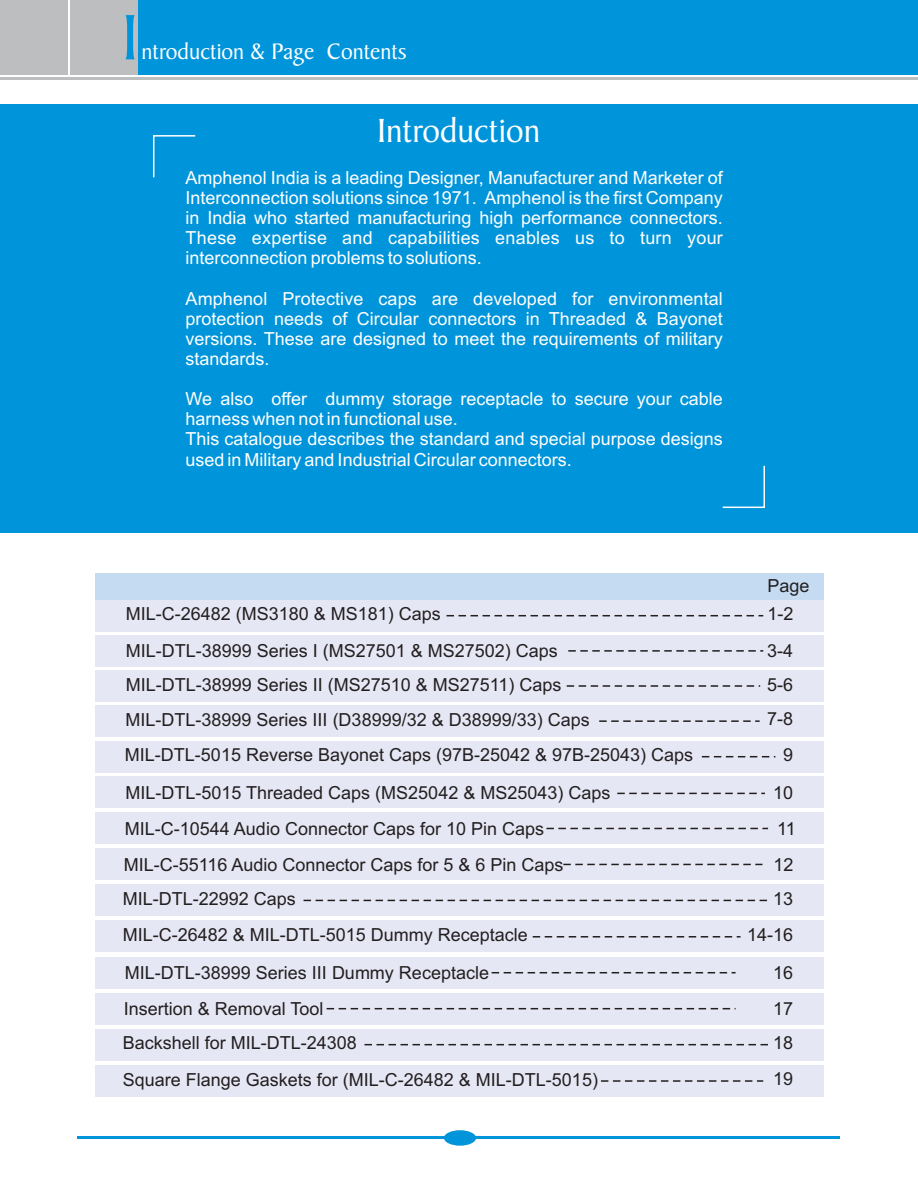
<style>
.page{position:relative;width:918px;height:1188px;background:#fff}
.page>*{position:absolute;margin:0;border:0;box-sizing:border-box;transform-origin:0 0}
.t1{font:69px "Baker Signet BT";color:#0095da}
.t2{font:36px "Baker Signet BT";color:#fff}
.t3{font:24px "Baker Signet BT";color:#fff}
.t4{font:18px/20.1px "Arial";color:#fff;text-align:justify}
.t5{font:18px/36px "Arial";color:#231f20}
</style>
<div class="page">
<div style="left:95px;top:635px;width:728px;height:32px;background:#e6e7f4"></div>
<div style="left:95px;top:670px;width:728px;height:32px;background:#e6e7f4"></div>
<div style="left:95px;top:705px;width:728px;height:32px;background:#e6e7f4"></div>
<div style="left:95px;top:741px;width:728px;height:32px;background:#e6e7f4"></div>
<div style="left:95px;top:573px;width:728px;height:27px;background:#c5dbf2"></div>
<div style="left:95px;top:600px;width:728px;height:32px;background:#e6e7f4"></div>
<div style="left:95px;top:777px;width:728px;height:31px;background:#e6e7f4"></div>
<svg style="left:447px;top:615px;width:316px;height:1px"></svg>
<svg style="left:568px;top:650px;width:195px;height:2px"></svg>
<svg style="left:567px;top:685px;width:193px;height:2px"></svg>
<svg style="left:599px;top:720px;width:161px;height:2px"></svg>
<svg style="left:702px;top:756px;width:73px;height:1px"></svg>
<svg style="left:617px;top:793px;width:148px;height:1px"></svg>
<div style="left:95px;top:813px;width:728px;height:31px;background:#e6e7f4"></div>
<div style="left:95px;top:849px;width:728px;height:31px;background:#e6e7f4"></div>
<div style="left:95px;top:885px;width:728px;height:31px;background:#e6e7f4"></div>
<div style="left:95px;top:921px;width:728px;height:31px;background:#e6e7f4"></div>
<svg style="left:546px;top:828px;width:222px;height:1px"></svg>
<svg style="left:563px;top:864px;width:199px;height:1px"></svg>
<svg style="left:304px;top:900px;width:464px;height:1px"></svg>
<svg style="left:533px;top:936px;width:208px;height:2px"></svg>
<div style="left:95px;top:957px;width:728px;height:32px;background:#e6e7f4"></div>
<div style="left:95px;top:993px;width:728px;height:32px;background:#e6e7f4"></div>
<div style="left:95px;top:1029px;width:728px;height:32px;background:#e6e7f4"></div>
<div style="left:95px;top:1065px;width:728px;height:32px;background:#e6e7f4"></div>
<svg style="left:492px;top:972px;width:244px;height:1px"></svg>
<svg style="left:327px;top:1008px;width:409px;height:1px"></svg>
<svg style="left:365px;top:1044px;width:403px;height:1px"></svg>
<svg style="left:601px;top:1080px;width:162px;height:2px"></svg>
<div style="left:135px;top:0;width:783px;height:75px;background:#0095da"></div>
<div style="left:0;top:0;width:68px;height:75px;background:#bcbec0"></div>
<div style="left:70px;top:0;width:68px;height:75px;background:#bcbec0"></div>
<hr style="left:0;top:77px;width:918px;height:3px;background:#bcbec0">
<div style="left:444px;top:1130px;width:32px;height:16px;background:#0095da;border-radius:50%"></div>
<hr style="left:78px;top:1136px;width:369px;height:3px;background:#0095da">
<hr style="left:475px;top:1136px;width:365px;height:3px;background:#0095da">
<div style="left:0;top:105px;width:918px;height:428px;background:#0095da"></div>
<svg style="left:153px;top:135px;width:43px;height:43px"></svg>
<svg style="left:722px;top:465px;width:43px;height:44px"></svg>
<h1 class="t1" style="left:121px;top:7px;width:19px">I</h1>
<h3 class="t3" style="left:142px;top:41px;width:266px">ntroduction &amp; Page Contents</h3>
<h2 class="t2" style="left:377px;top:115px;width:165px">Introduction</h2>
<p class="t4" style="left:186px;top:169px;width:539px">Amphenol India is a leading Designer, Manufacturer and Marketer of Interconnection solutions since 1971. Amphenol is the first Company in India who started manufacturing high performance connectors.<br>These expertise and capabilities enables us to turn your interconnection problems to solutions.</p>
<p class="t4" style="left:186px;top:290px;width:539px">Amphenol Protective caps are developed for environmental protection needs of Circular connectors in Threaded &amp; Bayonet versions. These are designed to meet the requirements of military standards.</p>
<p class="t4" style="left:186px;top:390px;width:539px;text-align:left">We also offer dummy storage receptacle to secure your cable harness when not in functional use.<br>This catalogue describes the standard and special purpose designs used in Military and Industrial Circular connectors.</p>
<p class="t5" style="left:768px;top:569px;width:44px">Page</p>
<p class="t5" style="left:126px;top:597px;width:434px;line-height:36.8px">MIL-C-26482 (MS3180 &amp; MS181) Caps<br>MIL-DTL-38999 Series I (MS27501 &amp; MS27502) Caps</p>
<p class="t5" style="left:125px;top:668px;width:570px;line-height:35.4px">MIL-DTL-38999 Series II (MS27510 &amp; MS27511) Caps<br>MIL-DTL-38999 Series III (D38999/32 &amp; D38999/33) Caps<br>MIL-DTL-5015 Reverse Bayonet Caps (97B-25042 &amp; 97B-25043) Caps</p>
<p class="t5" style="left:126px;top:776px;width:486px">MIL-DTL-5015 Threaded Caps (MS25042 &amp; MS25043) Caps</p>
<p class="t5" style="left:767px;top:597px;width:28px;line-height:36.8px">1-2<br>3-4</p>
<p class="t5" style="left:767px;top:668px;width:28px;text-align:right">5-6<br>7-8<br>9<br>10</p>
<p class="t5" style="left:125px;top:812px;width:421px">MIL-C-10544 Audio Connector Caps for 10 Pin Caps</p>
<p class="t5" style="left:777px;top:812px;width:20px">11</p>
<p class="t5" style="left:123px;top:849px;width:442px;line-height:34.3px">MIL-C-55116 Audio Connector Caps for 5 &amp; 6 Pin Caps<br>MIL-DTL-22992 Caps</p>
<p class="t5" style="left:773px;top:849px;width:22px;line-height:34.3px">12<br>13</p>
<p class="t5" style="left:123px;top:919px;width:407px">MIL-C-26482 &amp; MIL-DTL-5015 Dummy Receptacle</p>
<p class="t5" style="left:747px;top:918px;width:48px">14-16</p>
<p class="t5" style="left:125px;top:956px;width:366px">MIL-DTL-38999 Series III Dummy Receptacle</p>
<p class="t5" style="left:773px;top:956px;width:22px">16</p>
<p class="t5" style="left:123px;top:993px;width:236px;line-height:34.3px">Insertion &amp; Removal Tool<br>Backshell for MIL-DTL-24308</p>
<p class="t5" style="left:773px;top:993px;width:22px;line-height:34.2px">17<br>18</p>
<p class="t5" style="left:123px;top:1063px;width:477px">Square Flange Gaskets for (MIL-C-26482 &amp; MIL-DTL-5015)</p>
<p class="t5" style="left:773px;top:1062px;width:22px">19</p>
</div>
